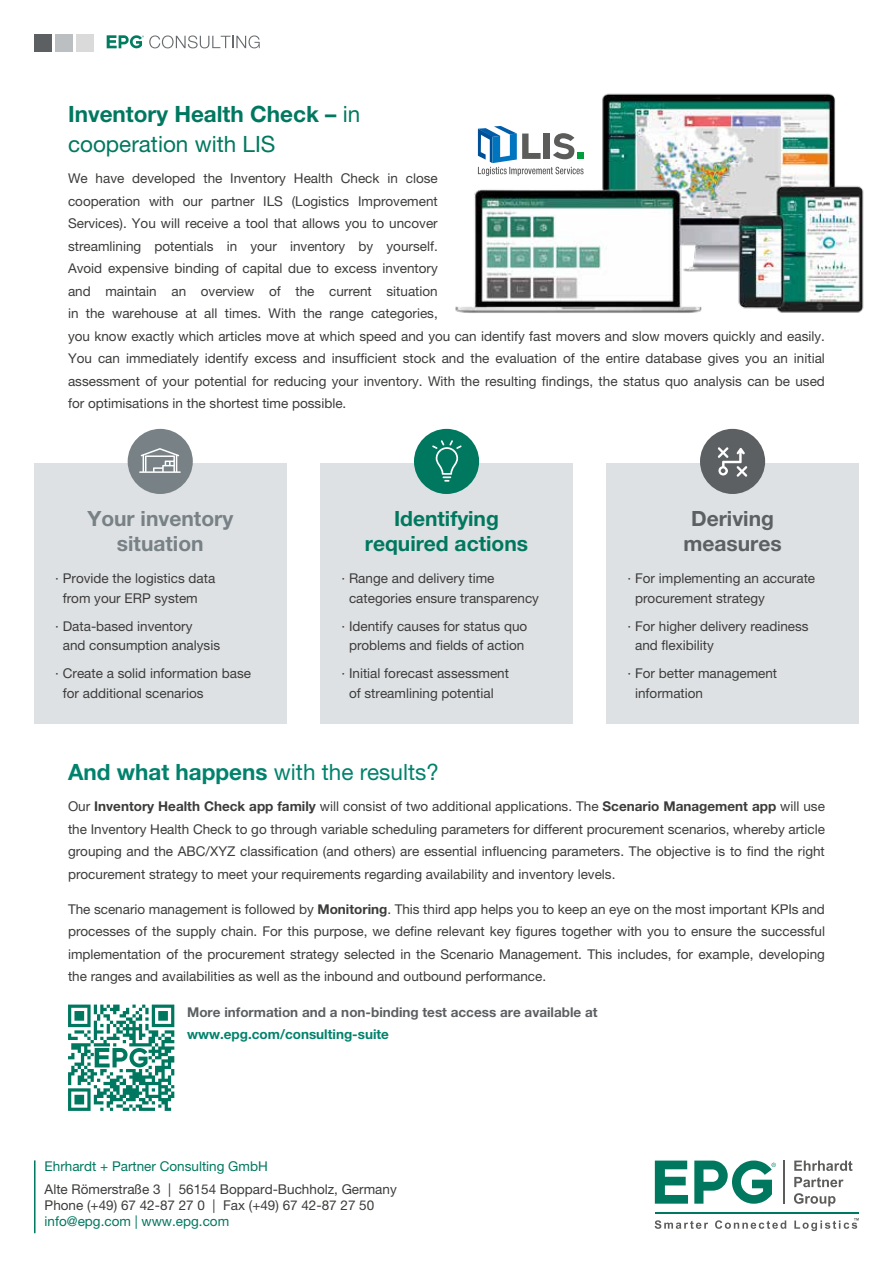
<style>
.page{position:relative;width:893px;height:1263px;background:#fff}
.page>*{position:absolute;margin:0;border:0;box-sizing:border-box;transform-origin:0 0}
.t1{font:700 22.5px/30px "Helvetica Neue LT Pro";color:#00785f}
.t2{font:22.5px "Helvetica Neue LT Pro";color:#00826c}
.t3{font:700 21px/25.2px "Helvetica Neue LT Pro";color:#00785f;text-align:center}
.t4{font:700 21px/25.2px "Helvetica Neue LT Pro";color:#778186;text-align:center}
.t5{font:700 21px/25.2px "Helvetica Neue LT Pro";color:#5c6062;text-align:center}
.t6{font:13.5px/22.5px "Helvetica Neue LT Pro";color:#3c3c3b}
.t7{font:700 13.5px "Helvetica Neue LT Pro";color:#5c6062}
.t8{font:13.5px "Helvetica Neue LT Pro";color:#00785f}
.t9{font:700 13.5px "Helvetica Neue LT Pro";color:#00826c}
.s1{font-weight:400}
.s2{font-weight:700}
</style>
<div class="page">
<hr style="left:655px;top:1212px;width:204px;height:1px;background:#00785f">
<svg style="left:655px;top:1160px;width:33px;height:44px"></svg>
<svg style="left:794px;top:1160px;width:58px;height:11px"></svg>
<svg style="left:794px;top:1177px;width:49px;height:10px"></svg>
<svg style="left:794px;top:1193px;width:41px;height:13px"></svg>
<svg style="left:655px;top:1220px;width:53px;height:9px"></svg>
<svg style="left:715px;top:1220px;width:71px;height:9px"></svg>
<svg style="left:794px;top:1218px;width:65px;height:13px"></svg>
<svg style="left:694px;top:1160px;width:82px;height:44px"></svg>
<hr style="left:783px;top:1160px;width:2px;height:43px;background:#5c5c5b">
<img style="left:455px;top:93px;width:409px;height:220px">
<svg style="left:478px;top:126px;width:106px;height:50px"></svg>
<div style="left:34px;top:464px;width:253px;height:260px;background:#dee1e3"></div>
<div style="left:320px;top:464px;width:253px;height:260px;background:#dee1e3"></div>
<div style="left:606px;top:464px;width:253px;height:260px;background:#dee1e3"></div>
<div style="left:700px;top:429px;width:65px;height:65px;background:#5c6062;border-radius:50%"></div>
<div style="left:128px;top:429px;width:65px;height:65px;background:#778186;border-radius:50%"></div>
<div style="left:414px;top:429px;width:65px;height:65px;background:#00785f;border-radius:50%"></div>
<svg style="left:718px;top:447px;width:29px;height:30px"></svg>
<svg style="left:432px;top:440px;width:30px;height:42px"></svg>
<svg style="left:68px;top:1004px;width:106px;height:107px"></svg>
<svg style="left:107px;top:35px;width:153px;height:13px"></svg>
<div style="left:34px;top:34px;width:17px;height:17px;background:#5c6062"></div>
<div style="left:55px;top:34px;width:17px;height:17px;background:#bbbfc2"></div>
<div style="left:76px;top:34px;width:18px;height:17px;background:#dadada"></div>
<hr style="left:34px;top:1160px;width:2px;height:73px;background:#00785f">
<svg style="left:139px;top:448px;width:42px;height:25px"></svg>
<h1 class="t1" style="left:68px;top:99px;width:294px">Inventory Health Check – <span class="s1">in cooperation with LIS</span></h1>
<p class="t6" style="left:68px;top:167px;width:758px">We have developed the Inventory Health Check in close<br>cooperation with our partner ILS (Logistics Improvement<br>Services). You will receive a tool that allows you to uncover<br>streamlining potentials in your inventory by yourself.<br>Avoid expensive binding of capital due to excess inventory<br>and maintain an overview of the current situation<br>in the warehouse at all times. With the range categories,<br>you know exactly which articles move at which speed and you can identify fast movers and slow movers quickly and easily.<br>You can immediately identify excess and insufficient stock and the evaluation of the entire database gives you an initial assessment of your potential for reducing your inventory. With the resulting findings, the status quo analysis can be used for optimisations in the shortest time possible.</p>
<h2 class="t4" style="left:87px;top:505px;width:147px">Your inventory situation</h2>
<p class="t6" style="left:63px;top:568px;width:154px;line-height:19.5px;text-indent:-8px">· Provide the logistics data from your ERP system</p>
<p class="t6" style="left:63px;top:616px;width:159px;line-height:19.5px;text-indent:-8px">· Data-based inventory<br>and consumption analysis</p>
<p class="t6" style="left:63px;top:663px;width:190px;line-height:19.5px;text-indent:-8px">· Create a solid information base for additional scenarios</p>
<h2 class="t3" style="left:365px;top:505px;width:165px">Identifying required actions</h2>
<p class="t6" style="left:349px;top:568px;width:192px;line-height:19.5px;text-indent:-8px">· Range and delivery time categories ensure transparency</p>
<p class="t6" style="left:341px;top:616px;width:187px;line-height:19.5px;text-align:center">· Identify causes for status quo problems and fields of action</p>
<p class="t6" style="left:341px;top:663px;width:169px;line-height:19.5px;text-align:center">· Initial forecast assessment of streamlining potential</p>
<h2 class="t5" style="left:683px;top:505px;width:100px">Deriving measures</h2>
<p class="t6" style="left:635px;top:568px;width:182px;line-height:19.5px;text-indent:-8px">· For implementing an accurate procurement strategy</p>
<p class="t6" style="left:635px;top:616px;width:175px;line-height:19.5px;text-indent:-8px">· For higher delivery readiness and flexibility</p>
<p class="t6" style="left:635px;top:663px;width:144px;line-height:19.5px;text-indent:-8px">· For better management information</p>
<h1 class="t2" style="left:68px;top:759px;width:372px"><span class="s2">And what happens</span> with the results?</h1>
<p class="t6" style="left:68px;top:795px;width:758px;text-align:justify">Our <span class="s2">Inventory Health Check app family</span> will consist of two additional applications. The <span class="s2">Scenario Management app</span> will use the Inventory Health Check to go through variable scheduling parameters for different procurement scenarios, whereby article grouping and the ABC/XYZ classification (and others) are essential influencing parameters. The objective is to find the right procurement strategy to meet your requirements regarding availability and inventory levels.</p>
<p class="t6" style="left:68px;top:898px;width:758px;text-align:justify">The scenario management is followed by <span class="s2">Monitoring</span>. This third app helps you to keep an eye on the most important KPIs and processes of the supply chain. For this purpose, we define relevant key figures together with you to ensure the successful implementation of the procurement strategy selected in the Scenario Management. This includes, for example, developing the ranges and availabilities as well as the inbound and outbound performance.</p>
<p class="t7" style="left:187px;top:1003px;width:412px">More information and a non-binding test access are available at</p>
<p class="t9" style="left:187px;top:1026px;width:203px">www.epg.com/consulting-suite</p>
<p class="t8" style="left:45px;top:1158px;width:225px">Ehrhardt + Partner Consulting GmbH</p>
<p class="t6" style="left:45px;top:1180px;width:354px;line-height:16.2px">Alte Römerstraße 3 | 56154 Boppard-Buchholz, Germany<br>Phone (+49) 67 42-87 27 0 | Fax (+49) 67 42-87 27 50</p>
<p class="t8" style="left:45px;top:1213px;width:186px">info@epg.com | www.epg.com</p>
</div>
